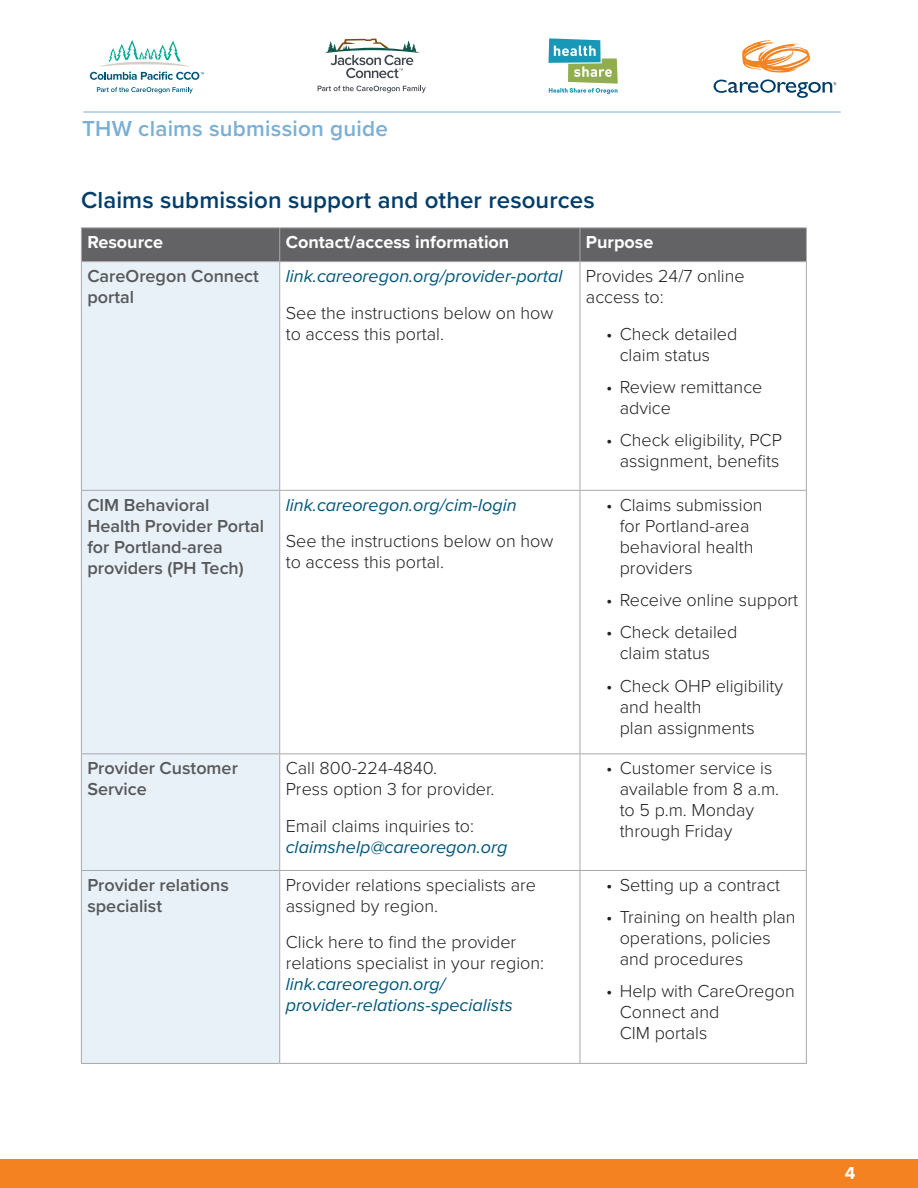
<style>
.page{position:relative;width:918px;height:1188px;background:#fff}
.page>*{position:absolute;margin:0;border:0;box-sizing:border-box;transform-origin:0 0}
.subheads{font:600 24px "Proxima Nova";letter-spacing:.005em;color:#003d6a}
.t1{font:600 22.5px "Proxima Nova";letter-spacing:.01em;color:#7aafd5}
.Body-Main_Text{font:300 18px/21px "Proxima Nova";color:#231f20}
.Body-Main_Text-2{font:600 18px/21px "Proxima Nova";color:#57585a}
.Body-Main_Text-3{font:italic 18px/21px "Proxima Nova";color:#00567a}
.Body-Main_Text-4{font:700 18px "Proxima Nova";color:#fff}
.s1{font-weight:300;font-style:normal;color:#231f20}
.s2{font-weight:400;font-style:italic;color:#00567a}
</style>
<div class="page">
<div style="left:0;top:1159px;width:918px;height:29px;background:#f58220"></div>
<hr style="left:83px;top:112px;width:758px;height:1px;background:#7aafd5">
<div style="left:82px;top:228px;width:724px;height:33px;background:#636366"></div>
<div style="left:82px;top:262px;width:197px;height:801px;background:#e9f1f8"></div>
<hr style="left:81px;top:227px;width:199px;height:1px;background:#a8a9ad">
<hr style="left:81px;top:228px;width:1px;height:33px;background:#a8a9ad">
<hr style="left:280px;top:227px;width:300px;height:1px;background:#a8a9ad">
<hr style="left:279px;top:228px;width:1px;height:33px;background:#a8a9ad">
<hr style="left:580px;top:227px;width:227px;height:1px;background:#a8a9ad">
<hr style="left:580px;top:228px;width:1px;height:33px;background:#a8a9ad">
<hr style="left:806px;top:228px;width:1px;height:33px;background:#a8a9ad">
<hr style="left:81px;top:261px;width:199px;height:1px;background:#a8a9ad">
<hr style="left:81px;top:262px;width:1px;height:228px;background:#a8a9ad">
<hr style="left:280px;top:261px;width:300px;height:1px;background:#a8a9ad">
<hr style="left:279px;top:262px;width:1px;height:228px;background:#a8a9ad">
<hr style="left:580px;top:261px;width:227px;height:1px;background:#a8a9ad">
<hr style="left:580px;top:262px;width:1px;height:228px;background:#a8a9ad">
<hr style="left:806px;top:262px;width:1px;height:228px;background:#a8a9ad">
<hr style="left:81px;top:490px;width:199px;height:1px;background:#a8a9ad">
<hr style="left:81px;top:491px;width:1px;height:262px;background:#a8a9ad">
<hr style="left:280px;top:490px;width:300px;height:1px;background:#a8a9ad">
<hr style="left:279px;top:491px;width:1px;height:262px;background:#a8a9ad">
<hr style="left:580px;top:490px;width:227px;height:1px;background:#a8a9ad">
<hr style="left:580px;top:491px;width:1px;height:262px;background:#a8a9ad">
<hr style="left:806px;top:491px;width:1px;height:262px;background:#a8a9ad">
<hr style="left:81px;top:753px;width:199px;height:1px;background:#a8a9ad">
<hr style="left:81px;top:754px;width:1px;height:116px;background:#a8a9ad">
<hr style="left:280px;top:753px;width:300px;height:1px;background:#a8a9ad">
<hr style="left:279px;top:754px;width:1px;height:116px;background:#a8a9ad">
<hr style="left:580px;top:753px;width:227px;height:1px;background:#a8a9ad">
<hr style="left:580px;top:754px;width:1px;height:116px;background:#a8a9ad">
<hr style="left:806px;top:754px;width:1px;height:116px;background:#a8a9ad">
<hr style="left:81px;top:870px;width:199px;height:1px;background:#a8a9ad">
<hr style="left:81px;top:871px;width:1px;height:192px;background:#a8a9ad">
<hr style="left:280px;top:870px;width:300px;height:1px;background:#a8a9ad">
<hr style="left:279px;top:871px;width:1px;height:192px;background:#a8a9ad">
<hr style="left:580px;top:870px;width:227px;height:1px;background:#a8a9ad">
<hr style="left:580px;top:871px;width:1px;height:192px;background:#a8a9ad">
<hr style="left:806px;top:871px;width:1px;height:192px;background:#a8a9ad">
<hr style="left:81px;top:1063px;width:199px;height:1px;background:#a8a9ad">
<hr style="left:280px;top:1063px;width:300px;height:1px;background:#a8a9ad">
<hr style="left:580px;top:1063px;width:227px;height:1px;background:#a8a9ad">
<svg style="left:97px;top:87px;width:96px;height:6px"></svg>
<svg style="left:90px;top:40px;width:114px;height:40px"></svg>
<svg style="left:742px;top:40px;width:68px;height:33px"></svg>
<svg style="left:714px;top:79px;width:122px;height:19px"></svg>
<svg style="left:325px;top:39px;width:95px;height:39px"></svg>
<svg style="left:318px;top:85px;width:108px;height:8px"></svg>
<svg style="left:548px;top:38px;width:70px;height:56px"></svg>
<p class="t1" style="left:82px;top:112px;width:307px">THW claims submission guide</p>
<p class="subheads" style="left:81px;top:182px;width:515px">Claims submission support and other resources</p>
<p class="Body-Main_Text-4" style="left:87px;top:229px;width:77px">Resource</p>
<p class="Body-Main_Text-4" style="left:286px;top:229px;width:225px">Contact/access information</p>
<p class="Body-Main_Text-4" style="left:586px;top:229px;width:69px">Purpose</p>
<p class="Body-Main_Text-2" style="left:87px;top:265px;width:173px">CareOregon Connect portal</p>
<p class="Body-Main_Text-3" style="left:286px;top:265px;width:278px">link.careoregon.org/provider-portal</p>
<p class="Body-Main_Text" style="left:286px;top:301px;width:269px">See the instructions below on how to access this portal.</p>
<p class="Body-Main_Text" style="left:586px;top:264px;width:160px">Provides 24/7 online access to:</p>
<p class="Body-Main_Text" style="left:620px;top:322px;width:119px;text-indent:-14px">• Check detailed claim status</p>
<p class="Body-Main_Text" style="left:620px;top:375px;width:144px;text-indent:-14px">• Review remittance advice</p>
<p class="Body-Main_Text" style="left:606px;top:429px;width:177px;text-align:right">• Check eligibility, PCP assignment, benefits</p>
<p class="Body-Main_Text-2" style="left:87px;top:494px;width:178px">CIM Behavioral<br>Health Provider Portal for Portland-area providers (PH Tech)</p>
<p class="Body-Main_Text-3" style="left:286px;top:493px;width:232px">link.careoregon.org/cim-login</p>
<p class="Body-Main_Text" style="left:286px;top:530px;width:269px">See the instructions below on how to access this portal.</p>
<p class="Body-Main_Text" style="left:620px;top:493px;width:144px;text-indent:-14px">• Claims submission for Portland-area behavioral health providers</p>
<p class="Body-Main_Text" style="left:606px;top:588px;width:194px">• Receive online support</p>
<p class="Body-Main_Text" style="left:620px;top:621px;width:119px;text-indent:-14px">• Check detailed claim status</p>
<p class="Body-Main_Text" style="left:620px;top:674px;width:165px;text-indent:-14px">• Check OHP eligibility and health<br>plan assignments</p>
<p class="Body-Main_Text-2" style="left:87px;top:757px;width:152px">Provider Customer<br>Service</p>
<p class="Body-Main_Text" style="left:286px;top:757px;width:210px">Call 800-224-4840.<br>Press option 3 for provider.</p>
<p class="Body-Main_Text-3" style="left:286px;top:814px;width:223px"><span class="s1">Email claims inquiries to: </span>claimshelp@careoregon.org</p>
<p class="Body-Main_Text" style="left:620px;top:757px;width:161px;text-indent:-14px">• Customer service is available from 8 a.m. to 5 p.m. Monday through Friday</p>
<p class="Body-Main_Text-2" style="left:87px;top:874px;width:143px">Provider relations specialist</p>
<p class="Body-Main_Text" style="left:286px;top:873px;width:252px">Provider relations specialists are assigned by region.</p>
<p class="Body-Main_Text" style="left:286px;top:931px;width:260px">Click here to find the provider relations specialist in your region: <span class="s2">link.careoregon.org/ provider-relations-specialists</span></p>
<p class="Body-Main_Text" style="left:606px;top:873px;width:176px">• Setting up a contract</p>
<p class="Body-Main_Text" style="left:620px;top:906px;width:177px;text-indent:-14px">• Training on health plan operations, policies and procedures</p>
<p class="Body-Main_Text" style="left:620px;top:980px;width:177px;text-indent:-14px">• Help with CareOregon<br>Connect and<br>CIM portals</p>
<p class="Body-Main_Text-4" style="left:845px;top:1160px;width:12px">4</p>
</div>
